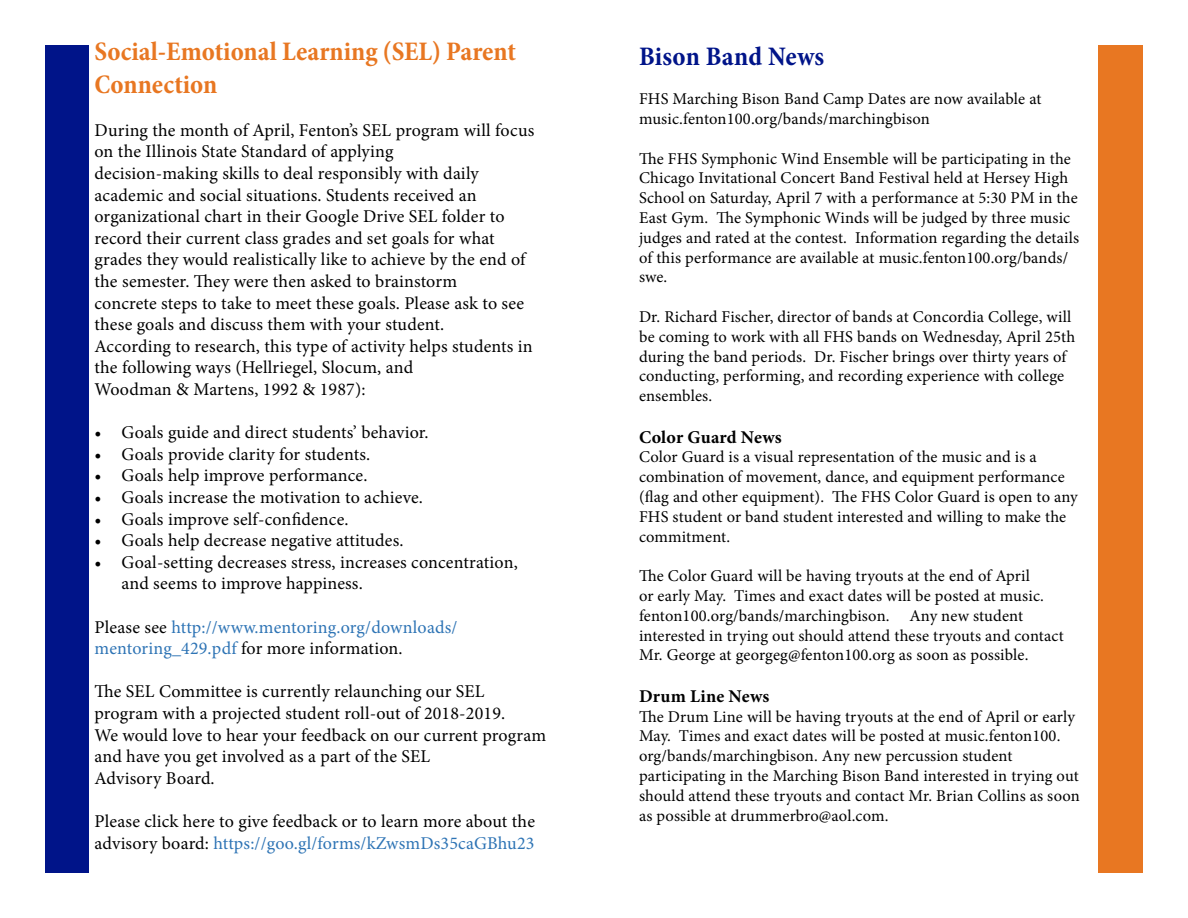
<style>
.page{position:relative;width:1188px;height:918px;background:#fff}
.page>*{position:absolute;margin:0;border:0;box-sizing:border-box;transform-origin:0 0}
.t1{font:700 condensed 27px/32.4px "Minion Pro";color:#e87722}
.t2{font:700 condensed 27px "Minion Pro";letter-spacing:.01em;color:#001489}
.t3{font:18px/21.6px "Minion Pro";letter-spacing:.01em;color:#000}
.t4{font:18px/21.6px "Minion Pro";letter-spacing:.005em;color:#2e74b5}
.t5{font:700 18px "Minion Pro";letter-spacing:.01em;color:#000}
.t6{font:16.5px/19.8px "Minion Pro";letter-spacing:.005em;color:#000}
.s1{color:#000}
.s2{color:#2e74b5}
</style>
<div class="page">
<div style="left:1098px;top:45px;width:45px;height:828px;background:#e87722"></div>
<div style="left:45px;top:45px;width:43px;height:828px;background:#001489"></div>
<h1 class="t1" style="left:94px;top:35px;width:423px">Social-Emotional Learning (SEL) Parent<br>Connection</h1>
<p class="t3" style="left:94px;top:119px;width:441px">During the month of April, Fenton’s SEL program will focus on the Illinois State Standard of applying<br>decision-making skills to deal responsibly with daily academic and social situations. Students received an organizational chart in their Google Drive SEL folder to record their current class grades and set goals for what grades they would realistically like to achieve by the end of the semester. They were then asked to brainstorm<br>concrete steps to take to meet these goals. Please ask to see these goals and discuss them with your student.<br>According to research, this type of activity helps students in the following ways (Hellriegel, Slocum, and<br>Woodman &amp; Martens, 1992 &amp; 1987):</p>
<p class="t3" style="left:94px;top:422px;width:336px">• Goals guide and direct students’ behavior.</p>
<p class="t3" style="left:94px;top:443px;width:277px">• Goals provide clarity for students.</p>
<p class="t3" style="left:94px;top:465px;width:274px">• Goals help improve performance.</p>
<p class="t3" style="left:94px;top:486px;width:330px">• Goals increase the motivation to achieve.</p>
<p class="t3" style="left:94px;top:508px;width:256px">• Goals improve self-confidence.</p>
<p class="t3" style="left:94px;top:530px;width:311px">• Goals help decrease negative attitudes.</p>
<p class="t3" style="left:122px;top:551px;width:398px;text-indent:-27px">• Goal-setting decreases stress, increases concentration, and seems to improve happiness.</p>
<p class="t4" style="left:94px;top:616px;width:364px"><span class="s1">Please see</span> http://www.mentoring.org/downloads/ mentoring_429.pdf <span class="s1">for more information.</span></p>
<p class="t3" style="left:94px;top:681px;width:453px">The SEL Committee is currently relaunching our SEL program with a projected student roll-out of 2018-2019.<br>We would love to hear your feedback on our current program and have you get involved as a part of the SEL<br>Advisory Board.</p>
<p class="t3" style="left:94px;top:810px;width:442px">Please click here to give feedback or to learn more about the advisory board: <span class="s2">https://goo.gl/forms/kZwsmDs35caGBhu23</span></p>
<h1 class="t2" style="left:639px;top:37px;width:187px">Bison Band News</h1>
<p class="t6" style="left:639px;top:89px;width:404px">FHS Marching Bison Band Camp Dates are now available at music.fenton100.org/bands/marchingbison</p>
<p class="t6" style="left:639px;top:149px;width:442px">The FHS Symphonic Wind Ensemble will be participating in the Chicago Invitational Concert Band Festival held at Hersey High School on Saturday, April 7 with a performance at 5:30 PM in the East Gym. The Symphonic Winds will be judged by three music judges and rated at the contest. Information regarding the details of this performance are available at music.fenton100.org/bands/ swe.</p>
<p class="t6" style="left:639px;top:307px;width:438px">Dr. Richard Fischer, director of bands at Concordia College, will be coming to work with all FHS bands on Wednesday, April 25th during the band periods. Dr. Fischer brings over thirty years of conducting, performing, and recording experience with college ensembles.</p>
<p class="t5" style="left:639px;top:424px;width:144px">Color Guard News</p>
<p class="t6" style="left:639px;top:447px;width:440px">Color Guard is a visual representation of the music and is a combination of movement, dance, and equipment performance (flag and other equipment). The FHS Color Guard is open to any FHS student or band student interested and willing to make the commitment.</p>
<p class="t6" style="left:639px;top:566px;width:426px">The Color Guard will be having tryouts at the end of April<br>or early May. Times and exact dates will be posted at music. fenton100.org/bands/marchingbison. Any new student interested in trying out should attend these tryouts and contact Mr. George at georgeg@fenton100.org as soon as possible.</p>
<p class="t5" style="left:639px;top:683px;width:132px">Drum Line News</p>
<p class="t6" style="left:639px;top:707px;width:442px">The Drum Line will be having tryouts at the end of April or early May. Times and exact dates will be posted at music.fenton100. org/bands/marchingbison. Any new percussion student participating in the Marching Bison Band interested in trying out should attend these tryouts and contact Mr. Brian Collins as soon as possible at drummerbro@aol.com.</p>
</div>
